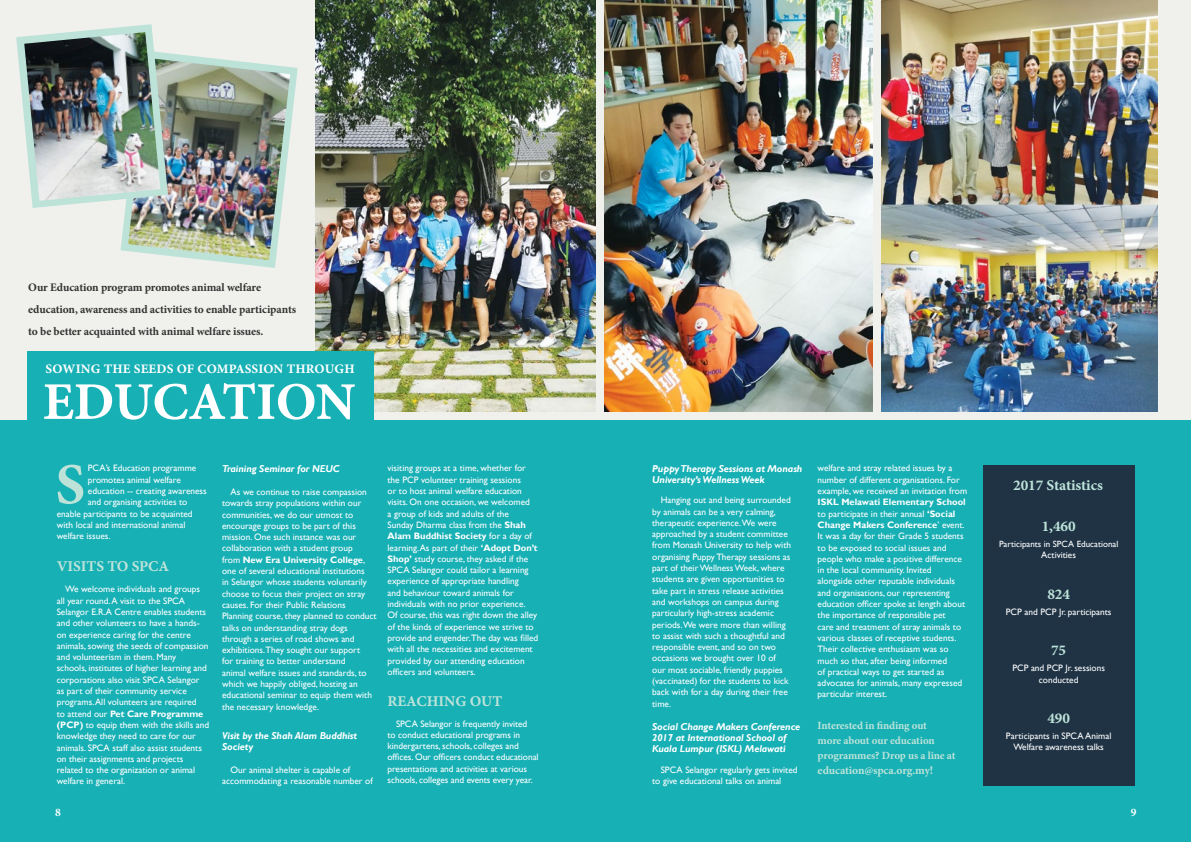
<style>
.page{position:relative;width:1191px;height:842px;background:#17b0b5}
.page>*{position:absolute;margin:0;border:0;box-sizing:border-box;transform-origin:0 0}
.t1{font:58px "Minion Pro Bold Capt";color:#bde3d9}
.t2{font:53px "Minion Pro Bold Capt";letter-spacing:-.015em;color:#fff}
.t3{font:15px "Minion Pro Bold Capt";letter-spacing:-.005em;color:#bde3d9}
.t4{font:13px "Minion Pro Bold Capt";letter-spacing:.015em;color:#fff}
.t5{font:700 11.5px/22px "Minion Pro";letter-spacing:-.01em;color:#333}
.t6{font:700 11.5px "Minion Pro";letter-spacing:-.01em;color:#bde3d9}
.t7{font:700 11.5px "Minion Pro";color:#fff}
.t8{font:700 11px/15px "Minion Pro";letter-spacing:-.015em;color:#bde3d9}
.t9{font:italic 700 10px/11.3px "Gill Sans";letter-spacing:-.01em;color:#fff}
.t10{font:9.3px/11.3px "Gill Sans";color:#fff}
.t11{font:9px "Gill Sans";color:#fff}
.s1{font-weight:700}
</style>
<div class="page">
<div style="left:0;top:0;width:1191px;height:420px;background:#f0f0ed"></div>
<div style="left:983px;top:465px;width:151px;height:320px;background:#1f3345"></div>
<img style="left:604px;top:0;width:268px;height:411px">
<img style="left:882px;top:0;width:275px;height:411px">
<img style="left:316px;top:0;width:279px;height:411px">
<img style="left:16px;top:24px;width:282px;height:244px">
<img style="left:24px;top:32px;width:136px;height:169px">
<div style="left:27px;top:351px;width:346px;height:111px;background:#17b0b5"></div>
<p class="t5" style="left:28px;top:276px;width:269px">Our Education program promotes animal welfare education, awareness and activities to enable participants to be better acquainted with animal welfare issues.</p>
<h3 class="t4" style="left:46px;top:360px;width:311px">SOWING THE SEEDS OF COMPASSION THROUGH</h3>
<h2 class="t2" style="left:43px;top:364px;width:314px">EDUCATION</h2>
<h1 class="t1" style="left:55px;top:443px;width:31px">S</h1>
<p class="t10" style="left:88px;top:463px;width:120px">PCA’s Education programme promotes animal welfare education -- creating awareness</p>
<p class="t10" style="left:57px;top:497px;width:137px;text-indent:31px">and organising activities to enable participants to be acquainted with local and international animal welfare issues.</p>
<h3 class="t3" style="left:57px;top:556px;width:114px">VISITS TO SPCA</h3>
<p class="t10" style="left:57px;top:584px;width:154px;text-indent:9px">We welcome individuals and groups all year round. A visit to the SPCA Selangor E.R.A Centre enables students and other volunteers to have a hands&shy;on experience caring for the centre animals, sowing the seeds of compassion and volunteerism in them. Many<br>schools, institutes of higher learning and corporations also visit SPCA Selangor as part of their community service programs. All volunteers are required<br>to attend our <span class="s1">Pet Care Programme (PCP)</span> to equip them with the skills and knowledge they need to care for our animals. SPCA staff also assist students on their assignments and projects related to the organization or animal welfare in general.</p>
<p class="t9" style="left:222px;top:463px;width:119px">Training Seminar for NEUC</p>
<p class="t10" style="left:222px;top:486px;width:156px;text-indent:9px">As we continue to raise compassion towards stray populations within our communities, we do our utmost to encourage groups to be part of this mission. One such instance was our collaboration with a student group<br>from <span class="s1">New Era University College</span>, one of several educational institutions<br>in Selangor whose students voluntarily choose to focus their project on stray causes. For their Public Relations Planning course, they planned to conduct talks on understanding stray dogs through a series of road shows and exhibitions.They sought our support<br>for training to better understand<br>animal welfare issues and standards, to which we happily obliged, hosting an educational seminar to equip them with the necessary knowledge.</p>
<p class="t9" style="left:222px;top:730px;width:137px">Visit by the Shah Alam Buddhist<br>Society</p>
<p class="t10" style="left:222px;top:764px;width:152px;text-indent:9px">Our animal shelter is capable of accommodating a reasonable number of</p>
<p class="t10" style="left:387px;top:463px;width:152px">visiting groups at a time, whether for the PCP volunteer training sessions<br>or to host animal welfare education visits. On one occasion, we welcomed<br>a group of kids and adults of the<br>Sunday Dharma class from the <span class="s1">Shah Alam Buddhist Society</span> for a day of learning. As part of their <span class="s1">‘Adopt Don’t Shop’</span> study course, they asked if the SPCA Selangor could tailor a learning experience of appropriate handling<br>and behaviour toward animals for individuals with no prior experience.<br>Of course, this was right down the alley of the kinds of experience we strive to provide and engender.The day was filled with all the necessities and excitement provided by our attending education officers and volunteers.</p>
<h3 class="t3" style="left:387px;top:690px;width:116px">REACHING OUT</h3>
<p class="t10" style="left:387px;top:718px;width:153px;text-indent:9px">SPCA Selangor is frequently invited<br>to conduct educational programs in kindergartens, schools, colleges and offices. Our officers conduct educational presentations and activities at various schools, colleges and events every year.</p>
<p class="t9" style="left:652px;top:463px;width:152px">Puppy Therapy Sessions at Monash<br>University’s Wellness Week</p>
<p class="t10" style="left:652px;top:495px;width:140px;text-indent:9px">Hanging out and being surrounded by animals can be a very calming, therapeutic experience.We were approached by a student committee from Monash University to help with organising Puppy Therapy sessions as part of their Wellness Week, where students are given opportunities to take part in stress release activities and workshops on campus during particularly high-stress academic periods.We were more than willing to assist with such a thoughtful and responsible event, and so on two occasions we brought over 10 of our most sociable, friendly puppies (vaccinated) for the students to kick back with for a day during their free time.</p>
<p class="t9" style="left:652px;top:721px;width:150px">Social Change Makers Conference<br>2017 at International School of<br>Kuala Lumpur (ISKL) Melawati</p>
<p class="t10" style="left:652px;top:764px;width:147px;text-indent:9px">SPCA Selangor regularly gets invited to give educational talks on animal</p>
<p class="t10" style="left:817px;top:463px;width:151px">welfare and stray related issues by a number of different organisations. For example, we received an invitation from</p>
<p class="t10" style="left:817px;top:497px;width:150px"><span class="s1">ISKL Melawati Elementary School </span>to participate in their annual <span class="s1">‘Social Change Makers Conference</span>’ event.<br>It was a day for their Grade 5 students to be exposed to social issues and people who make a positive difference in the local community. Invited alongside other reputable individuals and organisations, our representing education officer spoke at length about the importance of responsible pet<br>care and treatment of stray animals to various classes of receptive students.<br>Their collective enthusiasm was so much so that, after being informed<br>of practical ways to get started as advocates for animals, many expressed particular interest.</p>
<p class="t8" style="left:817px;top:718px;width:139px">Interested in finding out<br>more about our education programmes? Drop us a line at</p>
<p class="t6" style="left:817px;top:763px;width:117px">education@spca.org.my!</p>
<h3 class="t3" style="left:1013px;top:474px;width:91px">2017 Statistics</h3>
<h3 class="t3" style="left:1041px;top:515px;width:35px">1,460</h3>
<p class="t11" style="left:999px;top:538px;width:121px">Participants in SPCA Educational</p>
<p class="t10" style="left:1041px;top:549px;width:36px">Activities</p>
<h3 class="t3" style="left:1047px;top:583px;width:24px">824</h3>
<p class="t10" style="left:1005px;top:606px;width:107px">PCP and PCP Jr. participants</p>
<h3 class="t3" style="left:1051px;top:640px;width:17px">75</h3>
<p class="t10" style="left:1012px;top:663px;width:94px;text-align:center">PCP and PCP Jr. sessions conducted</p>
<h3 class="t3" style="left:1047px;top:707px;width:24px">490</h3>
<p class="t10" style="left:1006px;top:730px;width:107px;text-align:center">Participants in SPCA Animal<br>Welfare awareness talks</p>
<p class="t7" style="left:55px;top:804px;width:7px">8</p>
<p class="t7" style="left:1130px;top:804px;width:7px">9</p>
</div>
